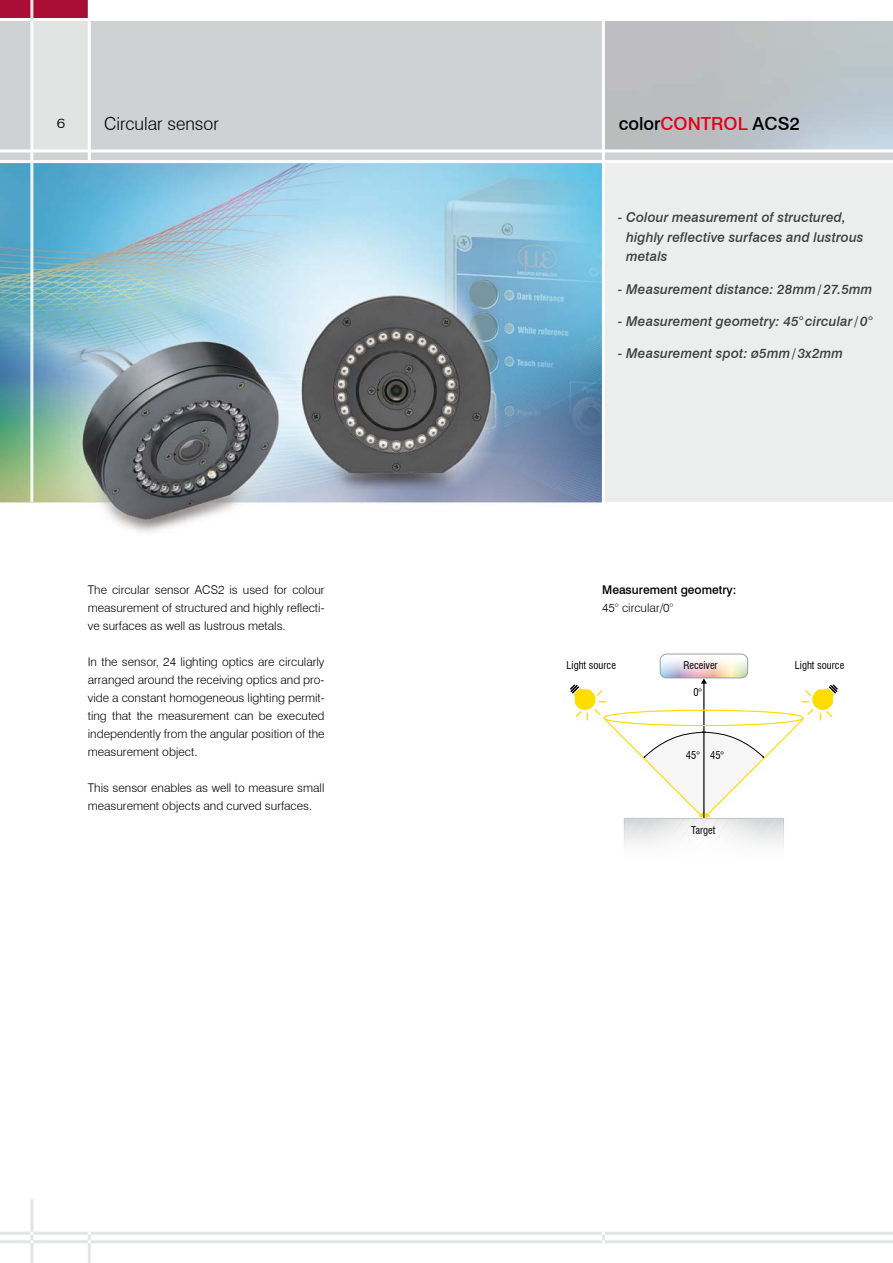
<style>
.page{position:relative;width:893px;height:1263px;background:#fff}
.page>*{position:absolute;margin:0;border:0;box-sizing:border-box;transform-origin:0 0}
.t1{font:500 18px "Swiss 721 BT";color:#000}
.t2{font:300 18px "Swiss 721 BT";color:#000}
.t3{font:italic 500 13.5px/19.5px "Swiss 721 BT";letter-spacing:.01em;color:#3e3d40}
.t4{font:300 13.5px "Swiss 721 BT";color:#000;scale:1.18 1}
.t5{font:300 12px/18px "Swiss 721 BT";color:#000;text-align:justify}
.t6{font:500 12px "Swiss 721 BT";color:#000}
.t7{font:condensed 10.5px "Swiss 721 BT";color:#000}
.s1{color:#e2001a}
</style>
<div class="page">
<img style="left:0;top:163px;width:602px;height:369px">
<svg style="left:660px;top:654px;width:88px;height:24px"></svg>
<div style="left:660px;top:654px;width:88px;height:24px;border:1px solid #9c9e9f;border-radius:6px"></div>
<svg style="left:570px;top:678px;width:268px;height:169px"></svg>
<div style="left:602px;top:162px;width:291px;height:340px;background:#eceded"></div>
<div style="left:0;top:21px;width:893px;height:141px;background:#d0d1d2"></div>
<div style="left:32px;top:21px;width:57px;height:130px;background:#e2e3e3"></div>
<div style="left:0;top:0;width:89px;height:18px;background:#a90f36"></div>
<hr style="left:88px;top:0;width:3px;height:163px;background:#fff">
<img style="left:605px;top:21px;width:288px;height:128px">
<hr style="left:602px;top:17px;width:3px;height:492px;background:#fff">
<hr style="left:0;top:149px;width:893px;height:3px;background:#fff">
<hr style="left:0;top:160px;width:893px;height:3px;background:#fff">
<hr style="left:0;top:1240px;width:893px;height:3px;background:#e3e4e4">
<hr style="left:30px;top:0;width:3px;height:502px;background:#e3e4e4">
<hr style="left:0;top:1232px;width:893px;height:3px;background:#e3e4e4">
<hr style="left:30px;top:1199px;width:3px;height:64px;background:#e3e4e4">
<hr style="left:88px;top:1232px;width:3px;height:31px;background:#e3e4e4">
<svg style="left:602px;top:1232px;width:3px;height:11px"></svg>
<p class="t4" style="left:57px;top:115px;width:9px">6</p>
<h1 class="t2" style="left:104px;top:113px;width:116px">Circular sensor</h1>
<h1 class="t1" style="left:619px;top:113px;width:182px">color<span class="s1">CONTROL</span> ACS2</h1>
<p class="t5" style="left:88px;top:581px;width:238px">The circular sensor ACS2 is used for colour measurement of structured and highly reflecti&shy;ve surfaces as well as lustrous metals.</p>
<p class="t5" style="left:88px;top:653px;width:238px">In the sensor, 24 lighting optics are circularly arranged around the receiving optics and pro&shy;vide a constant homogeneous lighting permit&shy;ting that the measurement can be executed independently from the angular position of the measurement object.</p>
<p class="t5" style="left:88px;top:779px;width:238px">This sensor enables as well to measure small measurement objects and curved surfaces.</p>
<p class="t3" style="left:626px;top:208px;width:239px;text-indent:-8px">- Colour measurement of structured, highly reflective surfaces and lustrous metals</p>
<p class="t3" style="left:618px;top:279px;width:256px">- Measurement distance: 28mm/27.5mm</p>
<p class="t3" style="left:618px;top:311px;width:256px">- Measurement geometry: 45°circular/0°</p>
<p class="t3" style="left:618px;top:343px;width:226px">- Measurement spot: ø5mm/3x2mm</p>
<p class="t6" style="left:602px;top:582px;width:136px">Measurement geometry:</p>
<p class="t5" style="left:602px;top:599px;width:73px">45° circular/0°</p>
<p class="t7" style="left:567px;top:659px;width:51px">Light source</p>
<p class="t7" style="left:795px;top:659px;width:51px">Light source</p>
<p class="t7" style="left:683px;top:659px;width:36px">Receiver</p>
<p class="t7" style="left:693px;top:686px;width:10px">0°</p>
<p class="t7" style="left:686px;top:749px;width:40px">45° 45°</p>
<p class="t7" style="left:691px;top:824px;width:26px">Target</p>
</div>
